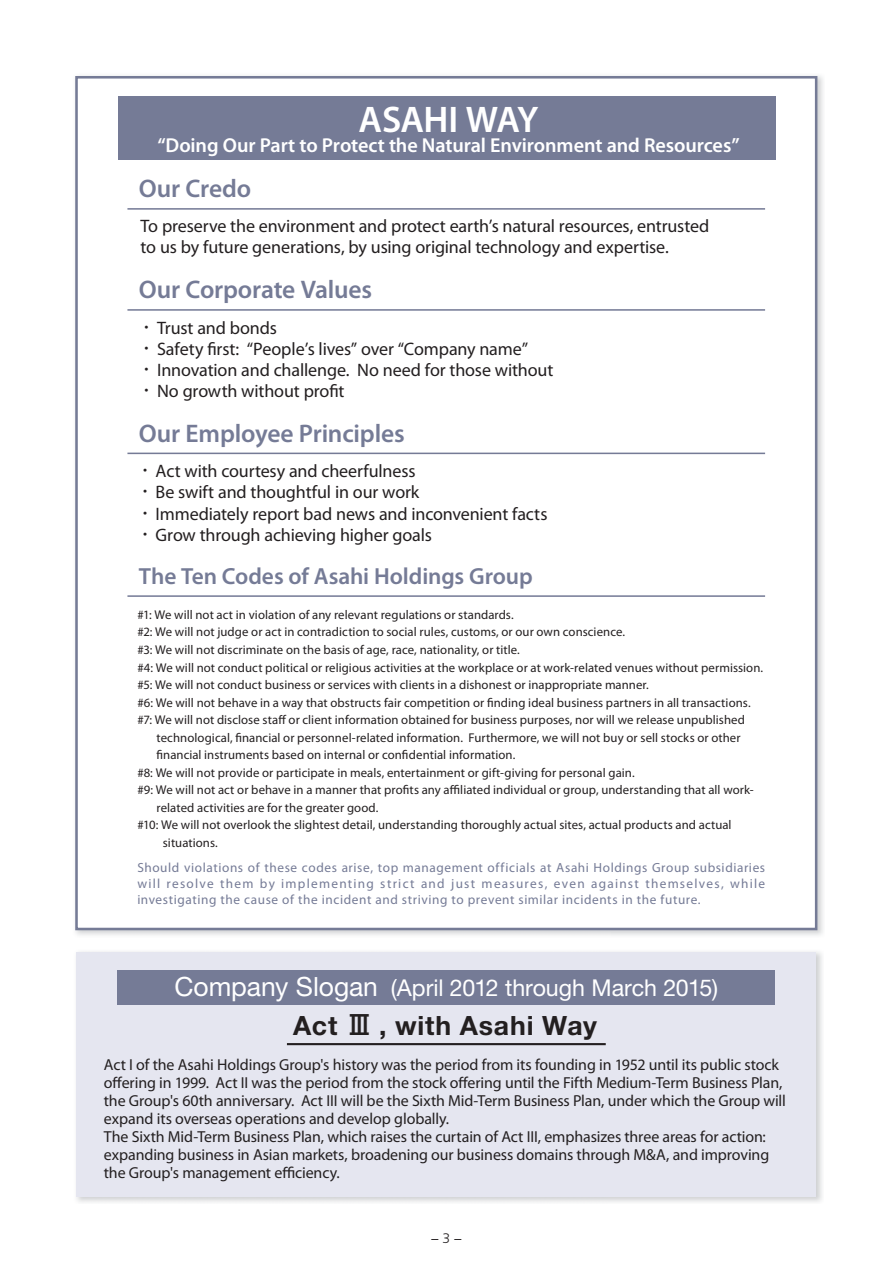
<style>
.page{position:relative;width:893px;height:1263px;background:#fff}
.page>*{position:absolute;margin:0;border:0;box-sizing:border-box;transform-origin:0 0}
.t1{font:600 37.2px "Myriad Pro";letter-spacing:-.02em;color:#fff}
.t2{font:700 26.55px "Helvetica Neue LT Std";letter-spacing:.025em;color:#231f20}
.t3{font:600 25.5px "Myriad Pro";letter-spacing:-.005em;color:#757b96}
.t4{font:600 23.4px "Myriad Pro";letter-spacing:-.005em;color:#757b96}
.t5{font:23.25px "Helvetica Neue";letter-spacing:-.005em;color:#fff}
.t6{font:600 20.25px "Myriad Pro";letter-spacing:-.005em;color:#fff}
.t7{font:18px/21.3px "Myriad Pro";letter-spacing:-.005em;color:#231f20}
.t8{font:15.9px/18px "Myriad Pro";letter-spacing:-.005em;color:#231f20}
.t9{font:300 13.8px "Frutiger";color:#231f20}
.t10{font:13.35px/15.9px "Myriad Pro";letter-spacing:.045em;color:#757b96;text-align:justify}
.t11{font:12.75px "Myriad Pro";letter-spacing:.005em;color:#231f20}
.s1{font-family:"Hira Kaku Pro W3 90 msp RKSJ H"}
.s2{font-size:26.55px}
.s3{font-family:"Shin Go Pro Medium 90 msp RKSJ H";font-weight:400}
</style>
<div class="page">
<div style="left:75px;top:76px;width:742px;height:854px;border:3px solid #757b96"></div>
<div style="left:77px;top:952px;width:739px;height:245px;background:#e5e6f0"></div>
<div style="left:118px;top:970px;width:657px;height:34px;background:#757b96"></div>
<hr style="left:287px;top:1043px;width:319px;height:2px;background:#231f20">
<div style="left:118px;top:97px;width:657px;height:63px;background:#757b96"></div>
<hr style="left:127px;top:208px;width:638px;height:2px;background:#757b96">
<hr style="left:127px;top:309px;width:638px;height:2px;background:#757b96">
<hr style="left:127px;top:453px;width:638px;height:1px;background:#757b96">
<hr style="left:127px;top:595px;width:638px;height:2px;background:#757b96">
<h1 class="t1" style="left:358px;top:105px;width:182px">ASAHI WAY</h1>
<h3 class="t6" style="left:157px;top:138px;width:584px">“Doing Our Part to Protect the Natural Environment and Resources”</h3>
<h3 class="t3" style="left:139px;top:179px;width:114px">Our Credo</h3>
<h3 class="t7" style="left:141px;top:216px;width:570px">To preserve the environment and protect earth’s natural resources, entrusted to us by future generations, by using original technology and expertise.</h3>
<h3 class="t3" style="left:139px;top:280px;width:235px">Our Corporate Values</h3>
<h3 class="t7" style="left:138px;top:318px;width:417px"><span class="s1">・</span> Trust and bonds<br><span class="s1">・</span> Safety first: “People’s lives” over “Company name”<br><span class="s1">・</span> Innovation and challenge. No need for those without<span class="s1">・</span> No growth without profit</h3>
<h3 class="t3" style="left:139px;top:423px;width:267px">Our Employee Principles</h3>
<h3 class="t7" style="left:136px;top:462px;width:413px"><span class="s1">・</span> Act with courtesy and cheerfulness<br><span class="s1">・</span> Be swift and thoughtful in our work<br><span class="s1">・</span> Immediately report bad news and inconvenient facts<span class="s1">・</span> Grow through achieving higher goals</h3>
<h3 class="t4" style="left:139px;top:567px;width:395px">The Ten Codes of Asahi Holdings Group</h3>
<p class="t11" style="left:137px;top:610px;width:378px">#1: We will not act in violation of any relevant regulations or standards.</p>
<p class="t11" style="left:137px;top:627px;width:489px">#2: We will not judge or act in contradiction to social rules, customs, or our own conscience.</p>
<p class="t11" style="left:137px;top:645px;width:384px">#3: We will not discriminate on the basis of age, race, nationality, or title.</p>
<p class="t11" style="left:137px;top:662px;width:627px">#4: We will not conduct political or religious activities at the workplace or at work-related venues without permission.</p>
<p class="t11" style="left:137px;top:680px;width:513px">#5: We will not conduct business or services with clients in a dishonest or inappropriate manner.</p>
<p class="t11" style="left:137px;top:697px;width:615px">#6: We will not behave in a way that obstructs fair competition or finding ideal business partners in all transactions.</p>
<p class="t11" style="left:137px;top:715px;width:609px">#7: We will not disclose staff or client information obtained for business purposes, nor will we release unpublished</p>
<p class="t11" style="left:157px;top:733px;width:585px">technological, financial or personnel-related information. Furthermore, we will not buy or sell stocks or other</p>
<p class="t11" style="left:157px;top:750px;width:360px">financial instruments based on internal or confidential information.</p>
<p class="t11" style="left:137px;top:768px;width:499px">#8: We will not provide or participate in meals, entertainment or gift-giving for personal gain.</p>
<p class="t11" style="left:137px;top:785px;width:618px">#9: We will not act or behave in a manner that profits any affiliated individual or group, understanding that all work-</p>
<p class="t11" style="left:157px;top:803px;width:224px">related activities are for the greater good.</p>
<p class="t11" style="left:137px;top:820px;width:596px">#10: We will not overlook the slightest detail, understanding thoroughly actual sites, actual products and actual</p>
<p class="t11" style="left:163px;top:838px;width:56px">situations.</p>
<p class="t10" style="left:137px;top:860px;width:629px">Should violations of these codes arise, top management officials at Asahi Holdings Group subsidiaries will resolve them by implementing strict and just measures, even against themselves, while investigating the cause of the incident and striving to prevent similar incidents in the future.</p>
<h3 class="t5" style="left:175px;top:980px;width:545px"><span class="s2">Company Slogan</span> (April 2012 through March 2015)</h3>
<h2 class="t2" style="left:293px;top:1011px;width:305px">Act <span class="s3">Ⅲ</span> , with Asahi Way</h2>
<p class="t8" style="left:104px;top:1056px;width:683px">Act I of the Asahi Holdings Group's history was the period from its founding in 1952 until its public stock offering in 1999. Act II was the period from the stock offering until the Fifth Medium-Term Business Plan, the Group's 60th anniversary. Act III will be the Sixth Mid-Term Business Plan, under which the Group will expand its overseas operations and develop globally.<br>The Sixth Mid-Term Business Plan, which raises the curtain of Act III, emphasizes three areas for action: expanding business in Asian markets, broadening our business domains through M&amp;A, and improving the Group's management efficiency.</p>
<p class="t9" style="left:431px;top:1233px;width:33px">− 3 −</p>
</div>
